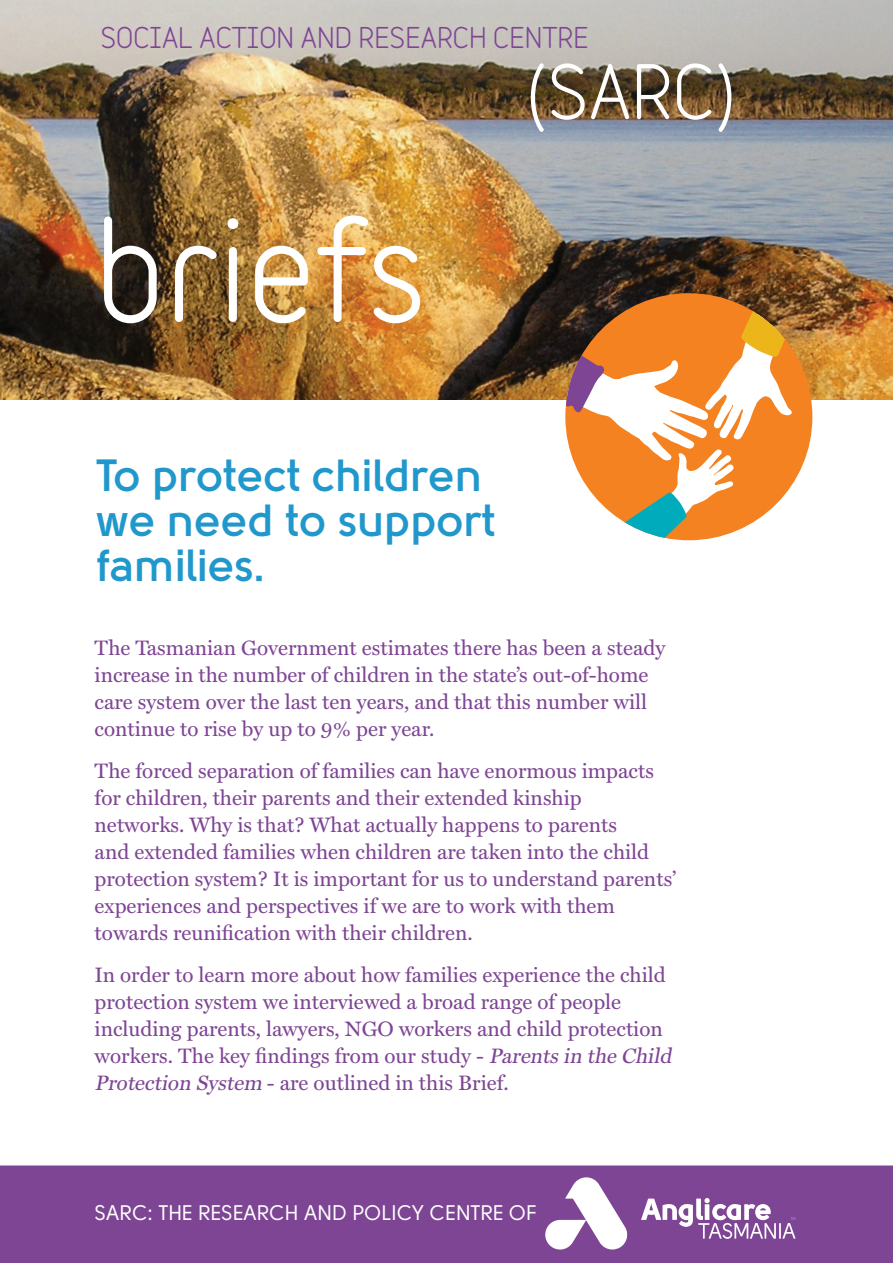
<style>
.page{position:relative;width:893px;height:1263px;background:#fff}
.page>*{position:absolute;margin:0;border:0;box-sizing:border-box;transform-origin:0 0}
.Cover_title{font:700 135px "Variable";color:#fff}
.Cover_title-2{font:700 70.5px "Variable";color:#fff}
.header_1_family{font:700 45px/45px "Solomon";color:#2198cc}
.t1{font:700 27px "Variable";color:#7e4594}
.intro_child{font:21px/27px "Miller Text";color:#7e4594}
.t2{font:21px "Solomon";color:#fff}
.s1{font-style:italic}
</style>
<div class="page">
<img style="left:0;top:0;width:893px;height:399px">
<div style="left:0;top:1165px;width:893px;height:98px;background:#7e4594"></div>
<svg style="left:565px;top:293px;width:244px;height:247px"></svg>
<svg style="left:545px;top:1177px;width:83px;height:72px"></svg>
<svg style="left:641px;top:1198px;width:154px;height:41px"></svg>
<p class="t1" style="left:100px;top:15px;width:490px">SOCIAL ACTION AND RESEARCH CENTRE</p>
<p class="Cover_title" style="left:95px;top:157px;width:334px">briefs</p>
<p class="Cover_title-2" style="left:527px;top:33px;width:209px">(SARC)</p>
<p class="header_1_family" style="left:97px;top:453px;width:400px">To protect children we need to support families.</p>
<p class="intro_child" style="left:95px;top:635px;width:572px">The Tasmanian Government estimates there has been a steady increase in the number of children in the state’s out-of-home care system over the last ten years, and that this number will continue to rise by up to 9% per year.</p>
<p class="intro_child" style="left:95px;top:758px;width:583px">The forced separation of families can have enormous impacts for children, their parents and their extended kinship networks. Why is that? What actually happens to parents<br>and extended families when children are taken into the child protection system? It is important for us to understand parents’ experiences and perspectives if we are to work with them towards reunification with their children.</p>
<p class="intro_child" style="left:95px;top:962px;width:583px">In order to learn more about how families experience the child protection system we interviewed a broad range of people including parents, lawyers, NGO workers and child protection workers. The key findings from our study - <span class="s1">Parents in the Child Protection System</span> - are outlined in this Brief.</p>
<p class="t2" style="left:95px;top:1201px;width:443px">SARC: THE RESEARCH AND POLICY CENTRE OF</p>
</div>
